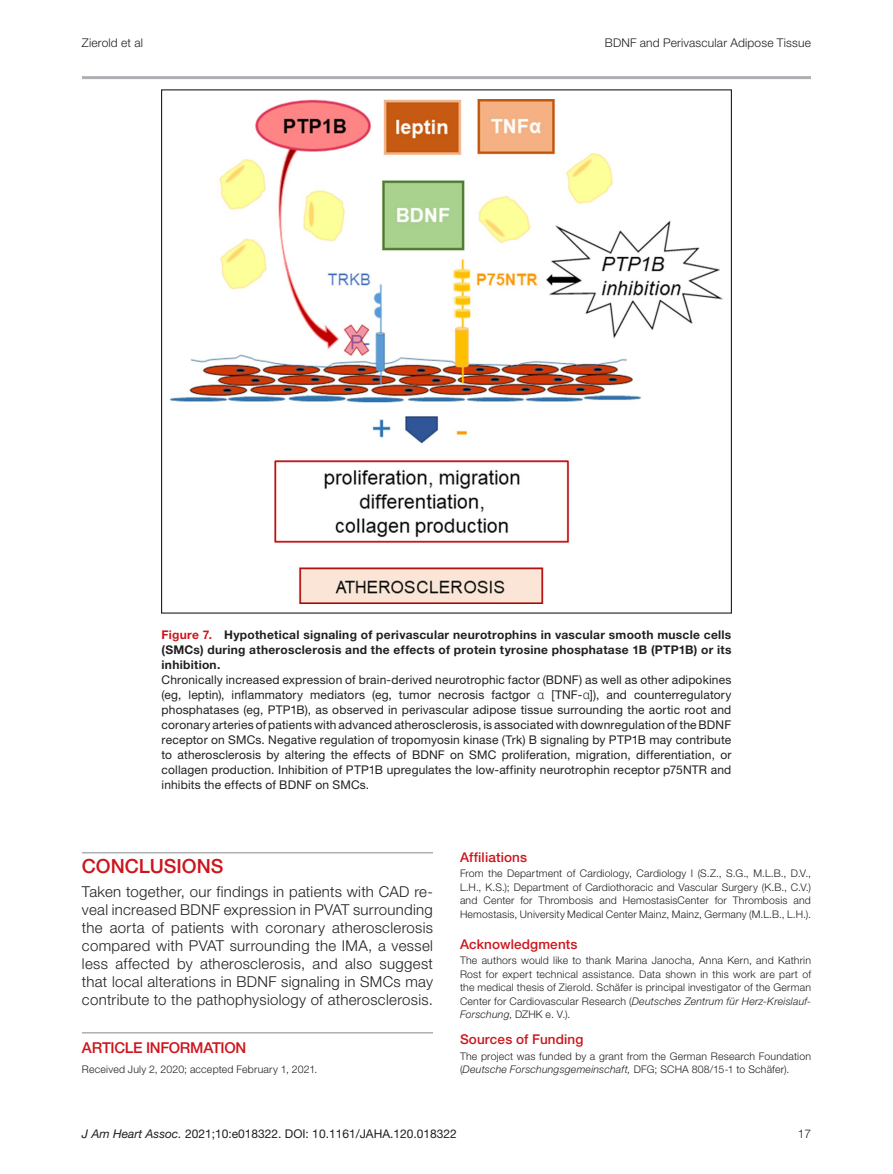
<style>
.page{position:relative;width:893px;height:1174px;background:#fff}
.page>*{position:absolute;margin:0;border:0;box-sizing:border-box;transform-origin:0 0}
.t1{font:500 19.5px "Helvetica Neue LT Std";color:#cd151d}
.t2{font:300 15px/18px "Helvetica Neue LT Std";letter-spacing:.02em;color:#231f20;text-align:justify}
.t3{font:500 15px "Helvetica Neue LT Std";letter-spacing:-.02em;color:#cd151d}
.t4{font:500 13.5px "Helvetica Neue LT Std";letter-spacing:.01em;color:#cd151d}
.t5{font:12px/15px "Helvetica Neue LT Std";letter-spacing:.01em;color:#231f20;text-align:justify}
.t6{font:700 12px/15px "Helvetica Neue LT Std";letter-spacing:.02em;color:#231f20;text-align:justify}
.t7{font:300 12px "Helvetica Neue LT Std";letter-spacing:.015em;color:#231f20}
.t8{font:300 10.5px/13.5px "Helvetica Neue LT Std";letter-spacing:.02em;color:#231f20;text-align:justify}
.s1{color:#cd151d}
.s2{font-family:"Noto Sans";font-weight:300}
.s3{font-style:italic}
</style>
<div class="page">
<hr style="left:82px;top:852px;width:351px;height:1px;background:#aeafb3">
<hr style="left:82px;top:1032px;width:351px;height:1px;background:#aeafb3">
<img style="left:170px;top:99px;width:553px;height:504px">
<hr style="left:82px;top:76px;width:729px;height:3px;background:#aeafb3">
<p class="t7" style="left:82px;top:35px;width:63px">Zierold et al</p>
<p class="t7" style="left:605px;top:35px;width:208px">BDNF and Perivascular Adipose Tissue</p>
<p class="t6" style="left:162px;top:627px;width:571px"><span class="s1">Figure 7.</span> Hypothetical signaling of perivascular neurotrophins in vascular smooth muscle cells (SMCs) during atherosclerosis and the effects of protein tyrosine phosphatase 1B (PTP1B) or its inhibition.</p>
<p class="t5" style="left:162px;top:672px;width:571px">Chronically increased expression of brain-derived neurotrophic factor (BDNF) as well as other adipokines (eg, leptin), inflammatory mediators (eg, tumor necrosis factgor <span class="s2">α</span> [TNF-<span class="s2">α</span>]), and counterregulatory phosphatases (eg, PTP1B), as observed in perivascular adipose tissue surrounding the aortic root and coronary arteries of patients with advanced atherosclerosis, is associated with downregulation of the BDNF receptor on SMCs. Negative regulation of tropomyosin kinase (Trk) B signaling by PTP1B may contribute to atherosclerosis by altering the effects of BDNF on SMC proliferation, migration, differentiation, or collagen production. Inhibition of PTP1B upregulates the low-affinity neurotrophin receptor p75NTR and inhibits the effects of BDNF on SMCs.</p>
<h1 class="t1" style="left:82px;top:854px;width:143px">CONCLUSIONS</h1>
<p class="t2" style="left:82px;top:882px;width:353px">Taken together, our findings in patients with CAD re&shy;veal increased BDNF expression in PVAT surrounding the aorta of patients with coronary atherosclerosis compared with PVAT surrounding the IMA, a vessel less affected by atherosclerosis, and also suggest that local alterations in BDNF signaling in SMCs may contribute to the pathophysiology of atherosclerosis.</p>
<p class="t3" style="left:82px;top:1038px;width:166px">ARTICLE INFORMATION</p>
<p class="t8" style="left:82px;top:1061px;width:237px">Received July 2, 2020; accepted February 1, 2021.</p>
<p class="t4" style="left:460px;top:848px;width:69px">Affiliations</p>
<p class="t8" style="left:460px;top:866px;width:353px">From the Department of Cardiology, Cardiology I (S.Z., S.G., M.L.B., D.V., L.H., K.S.); Department of Cardiothoracic and Vascular Surgery (K.B., C.V.) and Center for Thrombosis and HemostasisCenter for Thrombosis and Hemostasis, University Medical Center Mainz, Mainz, Germany (M.L.B., L.H.).</p>
<p class="t4" style="left:460px;top:935px;width:119px">Acknowledgments</p>
<p class="t8" style="left:460px;top:953px;width:353px">The authors would like to thank Marina Janocha, Anna Kern, and Kathrin Rost for expert technical assistance. Data shown in this work are part of the medical thesis of Zierold. Schäfer is principal investigator of the German Center for Cardiovascular Research (<span class="s3">Deutsches Zentrum für Herz-Kreislauf-Forschung</span>, DZHK e. V.).</p>
<p class="t4" style="left:460px;top:1031px;width:125px">Sources of Funding</p>
<p class="t8" style="left:460px;top:1049px;width:353px">The project was funded by a grant from the German Research Foundation (<span class="s3">Deutsche Forschungsgemeinschaft,</span> DFG; SCHA 808/15-1 to Schäfer).</p>
<p class="t5" style="left:82px;top:1126px;width:376px"><span class="s3">J Am Heart Assoc.</span> 2021;10:e018322. DOI: 10.1161/JAHA.120.018322</p>
<p class="t7" style="left:798px;top:1126px;width:15px">17</p>
</div>
